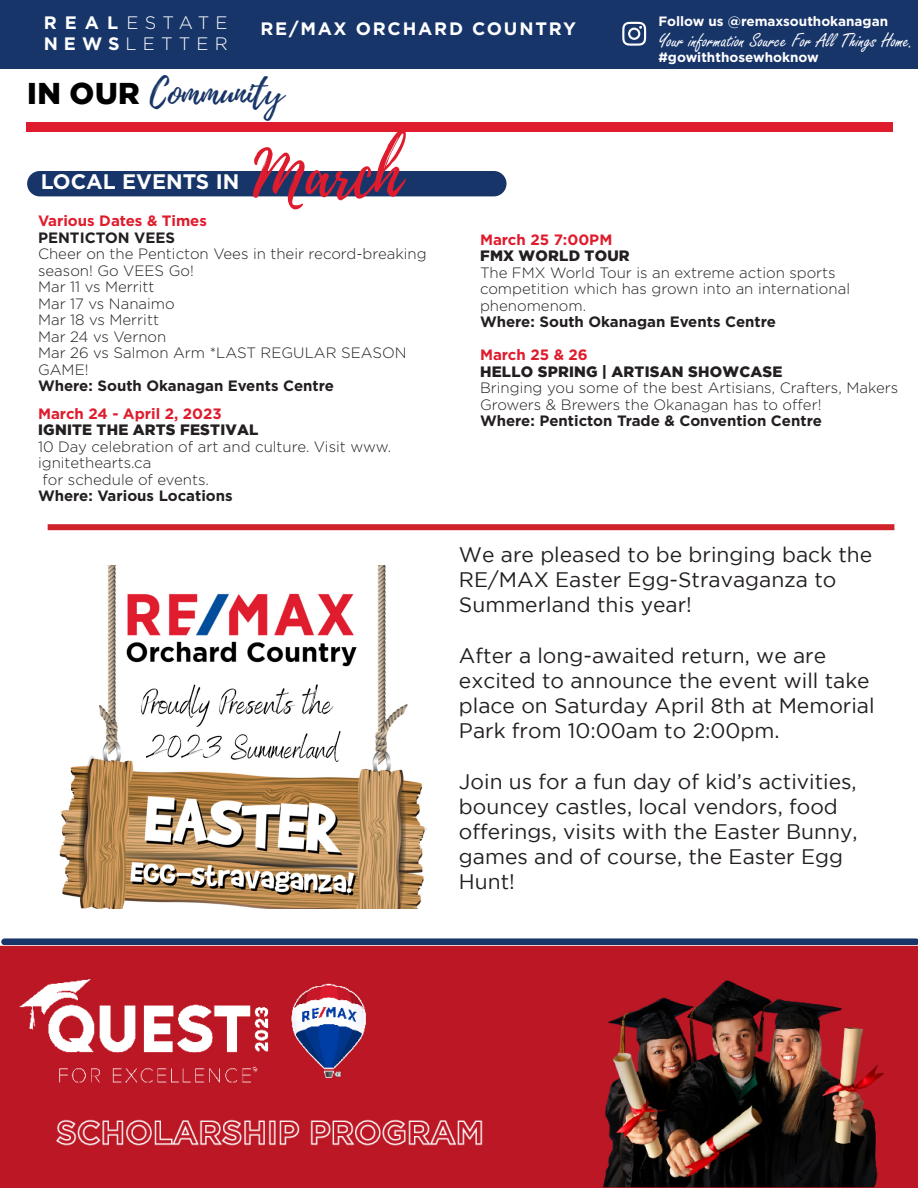
<style>
.page{position:relative;width:918px;height:1188px;background:#fff}
.page>*{position:absolute;margin:0;border:0;box-sizing:border-box;transform-origin:0 0}
.t1{font:63px "Playlist Script";color:#df1c2d}
.t2{font:36px "Playlist Script";color:#183567}
.t3{font:21px/25.2px "Gotham";color:#231f20}
.Paragraph_Style_5{font:21px "Freestyle Script";color:#fff}
.t4{font:700 21px "Gotham";color:#fff}
.t5{font:300 18px "Gotham";letter-spacing:.34em;color:#fff}
.t6{font:700 18px "Gotham";letter-spacing:.1em;color:#fff}
.Paragraph_Style_5-2{font:300 15px/16.5px "Gotham";color:#231f20}
.Paragraph_Style_5-3{font:700 15px "Gotham";color:#231f20}
.Paragraph_Style_5-4{font:900 15px "Gotham";letter-spacing:.015em;color:#231f20}
.Paragraph_Style_5-5{font:700 15px "Gotham";color:#df1c2d}
.Paragraph_Style_5-6{font:700 13.5px "Gotham";color:#fff}
.s1{font-weight:700}
.s2{font-family:"Gotham";font-weight:900;font-size:30px;color:#000}
.s3{font-weight:700;color:#df1c2d}
.s4{font-weight:900}
</style>
<div class="page">
<div style="left:27px;top:171px;width:480px;height:25px;background:#18356a;border-radius:13px"></div>
<div style="left:0;top:0;width:918px;height:69px;background:#18356a"></div>
<div style="left:27px;top:123px;width:866px;height:9px;background:#df1c2d"></div>
<svg style="left:622px;top:22px;width:24px;height:24px"></svg>
<svg style="left:1px;top:938px;width:917px;height:7px;background:#274273"></svg>
<div style="left:48px;top:524px;width:846px;height:6px;background:#d1232a"></div>
<img style="left:59px;top:566px;width:368px;height:342px">
<img style="left:0;top:945px;width:918px;height:243px">
<p class="t5" style="left:44px;top:11px;width:186px"><span class="s1">REAL</span>ESTATE</p>
<p class="t5" style="left:44px;top:32px;width:186px"><span class="s1">NEWS</span>LETTER</p>
<p class="t6" style="left:260px;top:17px;width:317px">RE/MAX ORCHARD COUNTRY</p>
<p class="t2" style="left:27px;top:67px;width:258px"><span class="s2">IN OUR</span> Community</p>
<p class="Paragraph_Style_5-6" style="left:659px;top:12px;width:231px">Follow us @remaxsouthokanagan</p>
<p class="Paragraph_Style_5" style="left:659px;top:29px;width:257px">Your information Source For All Things Home.</p>
<p class="Paragraph_Style_5-6" style="left:659px;top:48px;width:162px">#gowiththosewhoknow</p>
<p class="t1" style="left:253px;top:130px;width:150px">March</p>
<p class="Paragraph_Style_5-2" style="left:38px;top:213px;width:390px"><span class="s3">Various Dates &amp; Times<br></span><span class="s1">PENTICTON VEES<br></span>Cheer on the Penticton Vees in their record-breaking season! Go VEES Go!<br>Mar 11 vs Merritt<br>Mar 17 vs Nanaimo<br>Mar 18 vs Merritt<br>Mar 24 vs Vernon<br>Mar 26 vs Salmon Arm *LAST REGULAR SEASON<br>GAME!<br><span class="s1">Where: South Okanagan Events Centre</span></p>
<p class="Paragraph_Style_5-5" style="left:38px;top:404px;width:185px">March 24 - April 2, 2023</p>
<p class="Paragraph_Style_5-4" style="left:38px;top:421px;width:222px">IGNITE THE ARTS FESTIVAL</p>
<p class="Paragraph_Style_5-2" style="left:38px;top:438px;width:355px">10 Day celebration of art and culture. Visit www.</p>
<p class="Paragraph_Style_5-2" style="left:38px;top:454px;width:115px">ignitethearts.ca</p>
<p class="Paragraph_Style_5-2" style="left:43px;top:471px;width:168px">for schedule of events.</p>
<p class="Paragraph_Style_5-3" style="left:38px;top:486px;width:196px">Where: Various Locations</p>
<p class="t4" style="left:41px;top:168px;width:200px">LOCAL EVENTS IN</p>
<p class="Paragraph_Style_5-2" style="left:480px;top:231px;width:372px"><span class="s3">March 25 7:00PM<br></span><span class="s4">FMX WORLD TOUR<br></span>The FMX World Tour is an extreme action sports competition which has grown into an international phenomenom.<br><span class="s1">Where: South Okanagan Events Centre</span></p>
<p class="Paragraph_Style_5-2" style="left:480px;top:347px;width:420px"><span class="s3">March 25 &amp; 26<br></span><span class="s4">HELLO SPRING | ARTISAN SHOWCASE<br></span>Bringing you some of the best Artisians, Crafters, Makers Growers &amp; Brewers the Okanagan has to offer!<br><span class="s1">Where: Penticton Trade &amp; Convention Centre</span></p>
<p class="t3" style="left:459px;top:541px;width:415px">We are pleased to be bringing back the<br>RE/MAX Easter Egg-Stravaganza to<br>Summerland this year!</p>
<p class="t3" style="left:459px;top:642px;width:417px">After a long-awaited return, we are excited to announce the event will take place on Saturday April 8th at Memorial Park from 10:00am to 2:00pm.</p>
<p class="t3" style="left:459px;top:768px;width:400px">Join us for a fun day of kid’s activities, bouncey castles, local vendors, food offerings, visits with the Easter Bunny, games and of course, the Easter Egg<br>Hunt!</p>
</div>
